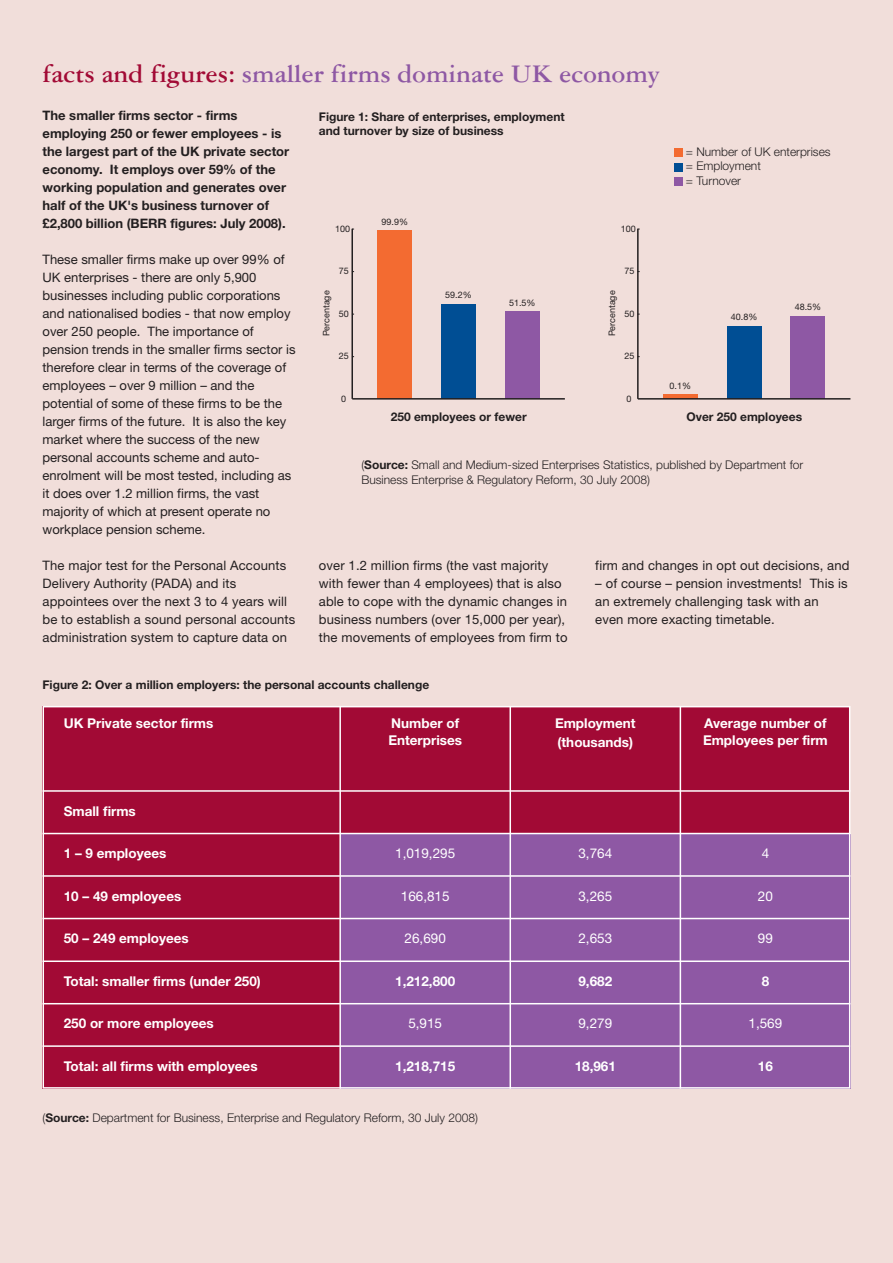
<style>
.page{position:relative;width:893px;height:1263px;background:#f1deda}
.page>*{position:absolute;margin:0;border:0;box-sizing:border-box;transform-origin:0 0}
.t1{font:700 27px "Garamond Three";color:#8e58a4}
.t2{font:700 13.5px/16.2px "Helvetica Neue";color:#fff}
.t3{font:13.5px "Helvetica Neue";color:#fff}
.t4{font:13.05px/18px "Helvetica Neue";color:#231f20}
.t5{font:700 13.05px/18px "Helvetica Neue";color:#231f20}
.t6{font:300 12px/14.4px "Helvetica Neue";color:#231f20}
.t7{font:700 12px/14.4px "Helvetica Neue";color:#231f20}
.t8{font:9px "Helvetica Neue";color:#231f20}
.s1{color:#a20a35}
.s2{font-weight:700}
</style>
<div class="page">
<div style="left:43px;top:706px;width:807px;height:383px;background:#a20a35"></div>
<div style="left:510px;top:834px;width:340px;height:255px;background:#8e58a4"></div>
<div style="left:340px;top:834px;width:170px;height:255px;background:#8e58a4"></div>
<div style="left:378px;top:230px;width:34px;height:169px;background:#f36b31"></div>
<div style="left:442px;top:304px;width:34px;height:95px;background:#004e94"></div>
<div style="left:505px;top:311px;width:34px;height:88px;background:#8e58a4"></div>
<hr style="left:352px;top:398px;width:213px;height:2px;background:#231f20">
<hr style="left:351px;top:229px;width:2px;height:170px;background:#231f20">
<hr style="left:663px;top:394px;width:34px;height:4px;background:#f36b31">
<div style="left:727px;top:326px;width:34px;height:72px;background:#004e94"></div>
<div style="left:791px;top:316px;width:34px;height:82px;background:#8e58a4"></div>
<hr style="left:43px;top:790px;width:807px;height:2px;background:#fff">
<hr style="left:339px;top:706px;width:2px;height:383px;background:#fff">
<hr style="left:509px;top:706px;width:2px;height:383px;background:#fff">
<hr style="left:680px;top:706px;width:1px;height:383px;background:#fff">
<hr style="left:43px;top:833px;width:807px;height:1px;background:#fff">
<hr style="left:43px;top:875px;width:807px;height:2px;background:#fff">
<hr style="left:43px;top:918px;width:807px;height:1px;background:#fff">
<hr style="left:43px;top:960px;width:807px;height:2px;background:#fff">
<hr style="left:43px;top:1003px;width:807px;height:1px;background:#fff">
<hr style="left:43px;top:1045px;width:807px;height:2px;background:#fff">
<hr style="left:638px;top:398px;width:212px;height:2px;background:#231f20">
<hr style="left:637px;top:229px;width:2px;height:170px;background:#231f20">
<div style="left:674px;top:149px;width:8px;height:8px;background:#f36b31"></div>
<div style="left:674px;top:163px;width:8px;height:9px;background:#004e94"></div>
<div style="left:674px;top:178px;width:8px;height:8px;background:#8e58a4"></div>
<div style="left:43px;top:706px;width:807px;height:383px;border:2px solid #fff"></div>
<h1 class="t1" style="left:43px;top:64px;width:619px"><span class="s1">facts and figures:</span> smaller firms dominate UK economy</h1>
<p class="t5" style="left:43px;top:107px;width:248px">The smaller firms sector - firms employing 250 or fewer employees - is the largest part of the UK private sector economy. It employs over 59% of the working population and generates over half of the UK's business turnover of £2,800 billion (BERR figures: July 2008).</p>
<p class="t4" style="left:43px;top:252px;width:255px">These smaller firms make up over 99% of UK enterprises - there are only 5,900 businesses including public corporations and nationalised bodies - that now employ over 250 people. The importance of pension trends in the smaller firms sector is therefore clear in terms of the coverage of employees – over 9 million – and the potential of some of these firms to be the larger firms of the future. It is also the key market where the success of the new personal accounts scheme and auto&shy;enrolment will be most tested, including as it does over 1.2 million firms, the vast majority of which at present operate no workplace pension scheme.</p>
<p class="t4" style="left:43px;top:557px;width:254px">The major test for the Personal Accounts Delivery Authority (PADA) and its appointees over the next 3 to 4 years will be to establish a sound personal accounts administration system to capture data on</p>
<p class="t4" style="left:319px;top:557px;width:250px">over 1.2 million firms (the vast majority with fewer than 4 employees) that is also able to cope with the dynamic changes in business numbers (over 15,000 per year), the movements of employees from firm to</p>
<p class="t4" style="left:595px;top:557px;width:256px">firm and changes in opt out decisions, and</p>
<p class="t7" style="left:319px;top:110px;width:247px">Figure 1: Share of enterprises, employment and turnover by size of business</p>
<p class="t6" style="left:686px;top:146px;width:146px">= Number of UK enterprises = Employment<br>= Turnover</p>
<p class="t8" style="left:382px;top:218px;width:28px">99.9%</p>
<p class="t8" style="left:335px;top:225px;width:16px">100</p>
<p class="t8" style="left:621px;top:225px;width:16px">100</p>
<p class="t8" style="left:339px;top:268px;width:11px">75</p>
<p class="t8" style="left:624px;top:268px;width:11px">75</p>
<p class="t8" style="left:609px;top:336px;width:47px;rotate:-90deg">Percentage</p>
<p class="t8" style="left:323px;top:336px;width:47px;rotate:-90deg">Percentage</p>
<p class="t8" style="left:445px;top:292px;width:28px">59.2%</p>
<p class="t8" style="left:509px;top:299px;width:28px">51.5%</p>
<p class="t8" style="left:795px;top:304px;width:28px">48.5%</p>
<p class="t8" style="left:339px;top:310px;width:11px">50</p>
<p class="t8" style="left:624px;top:310px;width:11px">50</p>
<p class="t8" style="left:731px;top:314px;width:28px">40.8%</p>
<p class="t8" style="left:339px;top:353px;width:11px">25</p>
<p class="t8" style="left:624px;top:353px;width:11px">25</p>
<p class="t8" style="left:670px;top:382px;width:23px">0.1%</p>
<p class="t8" style="left:341px;top:395px;width:7px">0</p>
<p class="t8" style="left:627px;top:395px;width:7px">0</p>
<p class="t7" style="left:391px;top:411px;width:138px">250 employees or fewer</p>
<p class="t7" style="left:686px;top:411px;width:117px">Over 250 employees</p>
<p class="t6" style="left:361px;top:459px;width:443px">(<span class="s2">Source:</span> Small and Medium-sized Enterprises Statistics, published by Department for<br>Business Enterprise &amp; Regulatory Reform, 30 July 2008)</p>
<p class="t4" style="left:595px;top:575px;width:254px">– of course – pension investments! This is an extremely challenging task with an even more exacting timetable.</p>
<p class="t7" style="left:43px;top:678px;width:388px">Figure 2: Over a million employers: the personal accounts challenge</p>
<p class="t2" style="left:64px;top:717px;width:151px">UK Private sector firms</p>
<p class="t2" style="left:388px;top:717px;width:75px">Number of<br>Enterprises</p>
<p class="t2" style="left:555px;top:715px;width:82px;line-height:18.3px">Employment (thousands)</p>
<p class="t2" style="left:703px;top:717px;width:126px">Average number of<br>Employees per firm</p>
<p class="t2" style="left:64px;top:804px;width:74px">Small firms</p>
<p class="t2" style="left:64px;top:847px;width:104px">1 – 9 employees</p>
<p class="t3" style="left:395px;top:848px;width:61px">1,019,295</p>
<p class="t3" style="left:578px;top:848px;width:35px">3,764</p>
<p class="t3" style="left:762px;top:848px;width:9px">4</p>
<p class="t2" style="left:64px;top:889px;width:119px">10 – 49 employees</p>
<p class="t3" style="left:401px;top:891px;width:50px">166,815</p>
<p class="t3" style="left:578px;top:891px;width:35px">3,265</p>
<p class="t3" style="left:758px;top:891px;width:16px">20</p>
<p class="t2" style="left:64px;top:932px;width:127px">50 – 249 employees</p>
<p class="t3" style="left:405px;top:934px;width:43px">26,690</p>
<p class="t3" style="left:578px;top:934px;width:35px">2,653</p>
<p class="t3" style="left:758px;top:934px;width:16px">99</p>
<p class="t2" style="left:64px;top:974px;width:199px">Total: smaller firms (under 250)</p>
<p class="t2" style="left:395px;top:974px;width:61px">1,212,800</p>
<p class="t2" style="left:578px;top:974px;width:35px">9,682</p>
<p class="t2" style="left:762px;top:974px;width:9px">8</p>
<p class="t2" style="left:64px;top:1017px;width:152px">250 or more employees</p>
<p class="t3" style="left:408px;top:1019px;width:35px">5,915</p>
<p class="t3" style="left:578px;top:1019px;width:35px">9,279</p>
<p class="t3" style="left:748px;top:1019px;width:35px">1,569</p>
<p class="t2" style="left:64px;top:1059px;width:195px">Total: all firms with employees</p>
<p class="t2" style="left:395px;top:1059px;width:61px">1,218,715</p>
<p class="t2" style="left:575px;top:1059px;width:43px">18,961</p>
<p class="t2" style="left:758px;top:1059px;width:17px">16</p>
<p class="t6" style="left:43px;top:1111px;width:437px">(<span class="s2">Source:</span> Department for Business, Enterprise and Regulatory Reform, 30 July 2008)</p>
</div>
